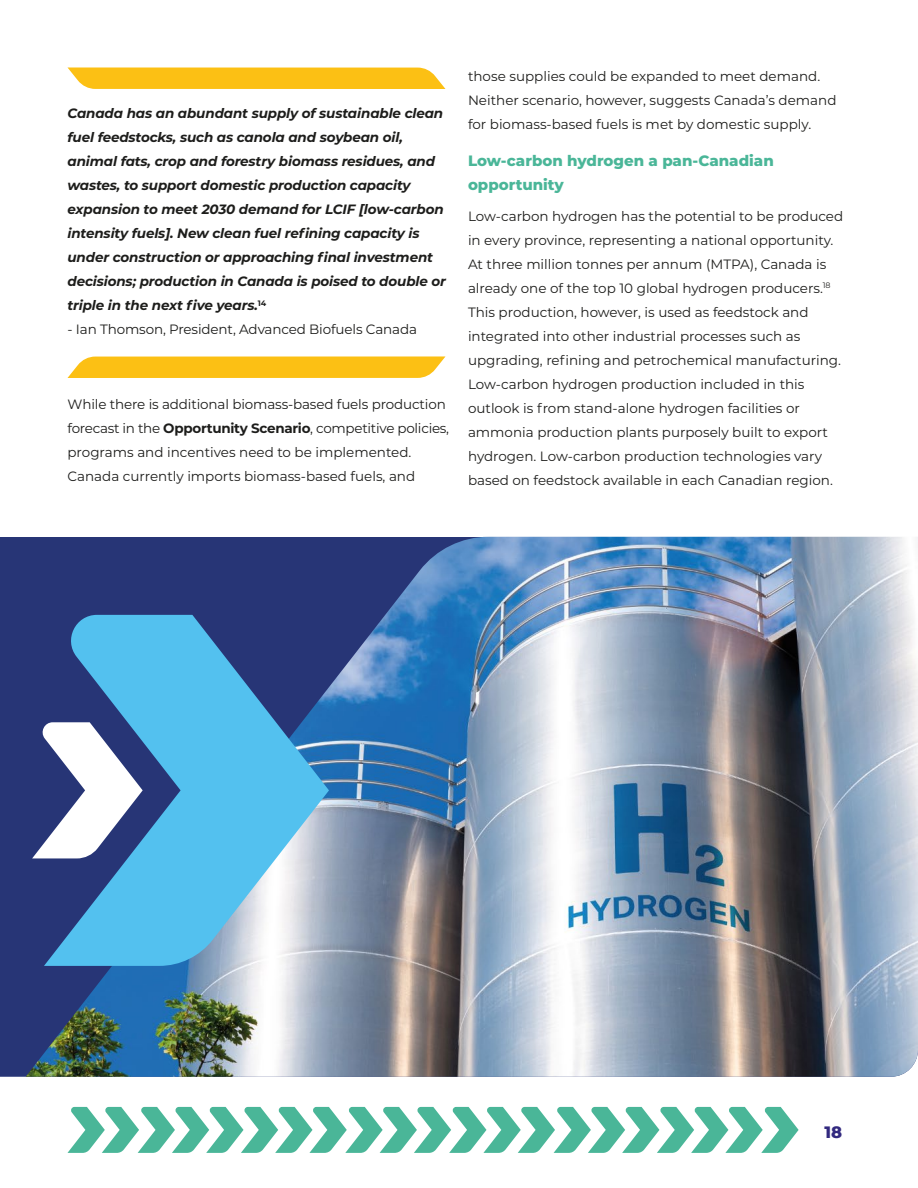
<style>
.page{position:relative;width:918px;height:1188px;background:#fff}
.page>*{position:absolute;margin:0;border:0;box-sizing:border-box;transform-origin:0 0}
.t1{font:800 16.5px "Montserrat";color:#32297f}
.t2{font:800 15px/24px "Montserrat";color:#4ab698}
.t3{font:13.5px/24px "Montserrat";color:#1d1d1b}
.t4{font:italic 700 13.5px/24px "Montserrat";letter-spacing:-.01em;color:#1d1d1b}
.s1{font-weight:700}
</style>
<div class="page">
<svg style="left:68px;top:1107px;width:731px;height:46px"></svg>
<svg style="left:68px;top:356px;width:378px;height:22px;background:#fcc425"></svg>
<div style="left:0;top:537px;width:26px;height:540px;background:#273576"></div>
<img style="left:26px;top:537px;width:892px;height:540px">
<svg style="left:44px;top:615px;width:285px;height:351px;background:#589fcd"></svg>
<svg style="left:32px;top:722px;width:111px;height:136px"></svg>
<svg style="left:68px;top:68px;width:378px;height:21px;background:#fcc31f"></svg>
<p class="t4" style="left:68px;top:101px;width:380px">Canada has an abundant supply of sustainable clean fuel feedstocks, such as canola and soybean oil, animal fats, crop and forestry biomass residues, and wastes, to support domestic production capacity expansion to meet 2030 demand for LCIF [low-carbon intensity fuels]. New clean fuel refining capacity is under construction or approaching final investment decisions; production in Canada is poised to double or triple in the next five years.<sup>14</sup></p>
<p class="t3" style="left:68px;top:317px;width:351px">- Ian Thomson, President, Advanced Biofuels Canada</p>
<p class="t3" style="left:68px;top:392px;width:383px">While there is additional biomass-based fuels production forecast in the <span class="s1">Opportunity Scenario</span>, competitive policies, programs and incentives need to be implemented.<br>Canada currently imports biomass-based fuels, and</p>
<p class="t3" style="left:468px;top:63px;width:370px">those supplies could be expanded to meet demand.<br>Neither scenario, however, suggests Canada’s demand for biomass-based fuels is met by domestic supply.</p>
<p class="t2" style="left:468px;top:148px;width:307px">Low-carbon hydrogen a pan-Canadian opportunity</p>
<p class="t3" style="left:468px;top:204px;width:377px">Low-carbon hydrogen has the potential to be produced in every province, representing a national opportunity.<br>At three million tonnes per annum (MTPA), Canada is already one of the top 10 global hydrogen producers.<sup>18<br></sup>This production, however, is used as feedstock and integrated into other industrial processes such as upgrading, refining and petrochemical manufacturing.<br>Low-carbon hydrogen production included in this outlook is from stand-alone hydrogen facilities or ammonia production plants purposely built to export hydrogen. Low-carbon production technologies vary based on feedstock available in each Canadian region.</p>
<p class="t1" style="left:825px;top:1120px;width:19px">18</p>
</div>
